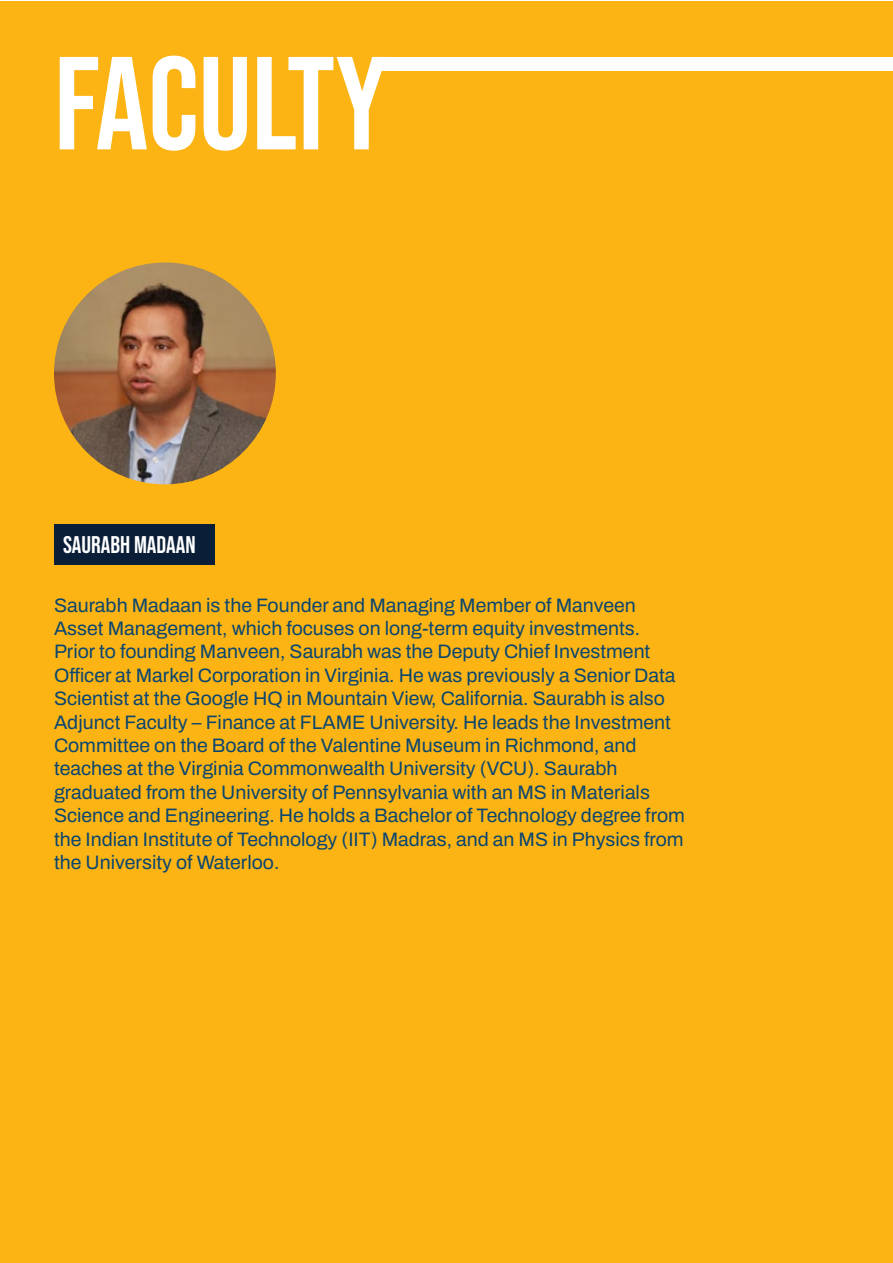
<style>
.page{position:relative;width:893px;height:1263px;background:#fff}
.page>*{position:absolute;margin:0;border:0;box-sizing:border-box;transform-origin:0 0}
.t1{font:132px "Bebas Neue";color:#fff}
.t2{font:24px "Bebas Neue";color:#fff}
.t3{font:19.5px/23.4px "Archivo";color:#0b466f}
</style>
<div class="page">
<div style="left:0;top:1px;width:893px;height:1261px;background:#fcb415"></div>
<img style="left:54px;top:262px;width:222px;height:222px;border-radius:111px">
<div style="left:54px;top:524px;width:161px;height:40px;background:#0a1e37"></div>
<div style="left:379px;top:57px;width:514px;height:13px;background:#fff"></div>
<h1 class="t1" style="left:54px;top:29px;width:335px">FACULTY</h1>
<p class="t2" style="left:63px;top:531px;width:134px">SAURABH MADAAN</p>
<p class="t3" style="left:54px;top:593px;width:632px">Saurabh Madaan is the Founder and Managing Member of Manveen Asset Management, which focuses on long-term equity investments.<br>Prior to founding Manveen, Saurabh was the Deputy Chief Investment Officer at Markel Corporation in Virginia. He was previously a Senior Data Scientist at the Google HQ in Mountain View, California. Saurabh is also Adjunct Faculty – Finance at FLAME University. He leads the Investment Committee on the Board of the Valentine Museum in Richmond, and teaches at the Virginia Commonwealth University (VCU). Saurabh graduated from the University of Pennsylvania with an MS in Materials Science and Engineering. He holds a Bachelor of Technology degree from the Indian Institute of Technology (IIT) Madras, and an MS in Physics from the University of Waterloo.</p>
</div>
